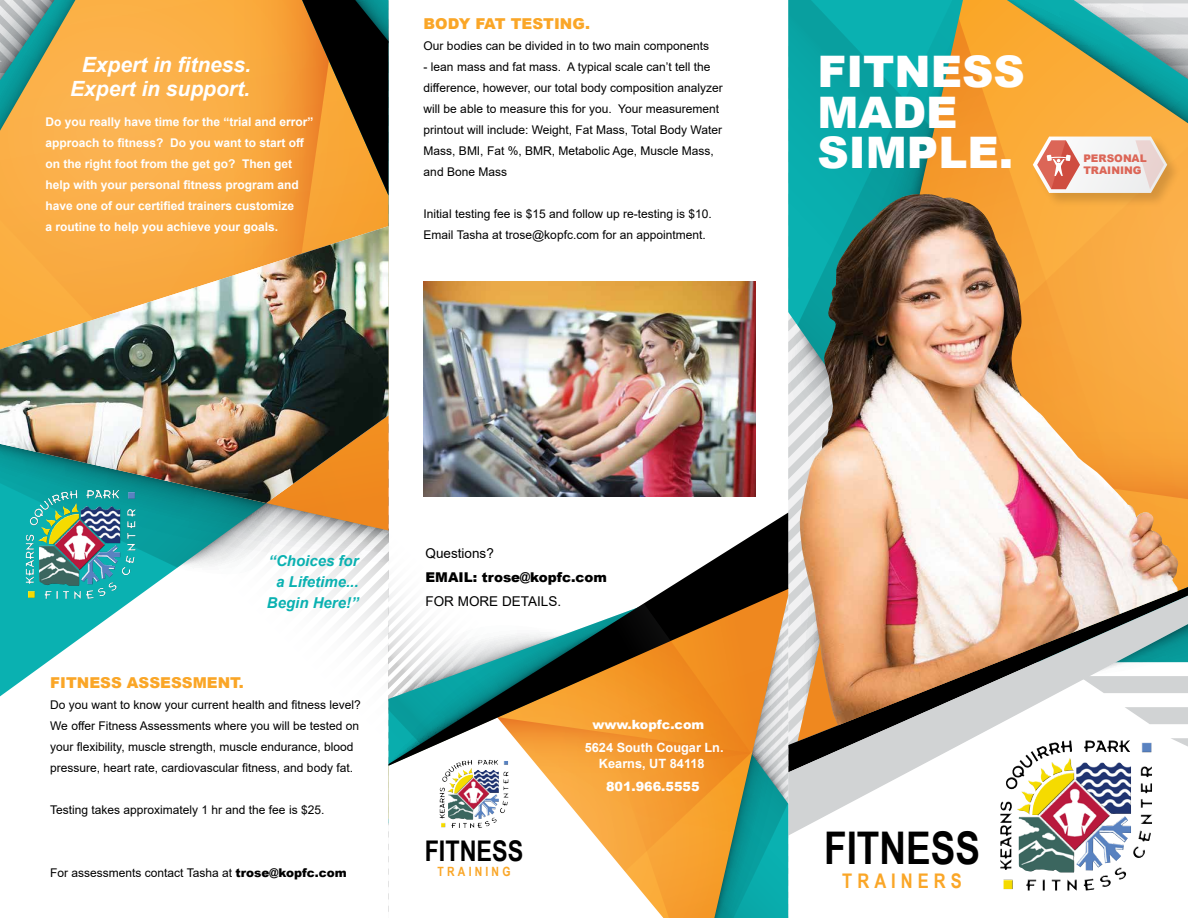
<style>
.page{position:relative;width:1188px;height:918px;background:#fff}
.page>*{position:absolute;margin:0;border:0;box-sizing:border-box;transform-origin:0 0}
.t1{font:700 45px "Arial Narrow";color:#000}
.t2{font:900 43.5px/40.5px "Arial";color:#fff}
.t3{font:700 28.5px "Arial Narrow";color:#000}
.t4{font:italic 700 21px/24px "Arial";color:#fff;text-align:center}
.t5{font:700 20.1px "Arial Narrow";letter-spacing:.25em;color:#faa627}
.t6{font:italic 700 15px/21px "Arial";color:#0ab1b1;text-align:right}
.t7{font:900 15px "Arial";color:#faa627}
.t8{font:13.5px "Arial";color:#000}
.t9{font:900 13.5px "Arial";color:#000}
.t10{font:700 12.75px/16.5px "Arial";color:#fff;text-align:center}
.t11{font:900 12.75px "Arial";color:#fff}
.t12{font:700 12.75px "Arial Narrow";letter-spacing:.25em;color:#faa627}
.t13{font:12px/21px "Arial";color:#000}
.t14{font:700 12px/21px "Arial";color:#fff}
.t15{font:900 10.5px/12px "Arial";color:#dc6657}
.s1{font-weight:900}
</style>
<div class="page">
<img style="left:0;top:0;width:1188px;height:918px">
<svg style="left:663px;top:766px;width:125px;height:152px;background:#8f9d60"></svg>
<svg style="left:388px;top:767px;width:275px;height:151px"></svg>
<svg style="left:388px;top:513px;width:400px;height:253px"></svg>
<svg style="left:388px;top:603px;width:283px;height:164px"></svg>
<img style="left:1036px;top:740px;width:115px;height:15px">
<img style="left:456px;top:760px;width:52px;height:7px">
<img style="left:424px;top:282px;width:332px;height:214px">
<img style="left:52px;top:490px;width:83px;height:11px">
<h3 class="t4" style="left:70px;top:53px;width:182px">Expert in fitness.<br>Expert in support.</h3>
<p class="t14" style="left:45px;top:112px;width:270px">Do you really have time for the “trial and error” approach to fitness? Do you want to start off on the right foot from the get go? Then get help with your personal fitness program and have one of our certified trainers customize<br>a routine to help you achieve your goals.</p>
<p class="t7" style="left:424px;top:13px;width:168px">BODY FAT TESTING.</p>
<p class="t13" style="left:424px;top:36px;width:287px">Our bodies can be divided in to two main components</p>
<p class="t13" style="left:424px;top:57px;width:301px">- lean mass and fat mass. A typical scale can’t tell the difference, however, our total body composition analyzer will be able to measure this for you. Your measurement printout will include: Weight, Fat Mass, Total Body Water Mass, BMI, Fat %, BMR, Metabolic Age, Muscle Mass, and Bone Mass</p>
<p class="t13" style="left:424px;top:204px;width:290px">Initial testing fee is $15 and follow up re-testing is $10.<br>Email Tasha at trose@kopfc.com for an appointment.</p>
<h2 class="t2" style="left:818px;top:50px;width:209px">FITNESS<br>MADE<br>SIMPLE.</h2>
<p class="t15" style="left:1083px;top:152px;width:65px">PERSONAL<br>TRAINING</p>
<p class="t6" style="left:267px;top:550px;width:93px">“Choices for a Lifetime...<br>Begin Here!”</p>
<p class="t7" style="left:50px;top:671px;width:195px">FITNESS ASSESSMENT.</p>
<p class="t13" style="left:50px;top:694px;width:312px">Do you want to know your current health and fitness level?<br>We offer Fitness Assessments where you will be tested on your flexibility, muscle strength, muscle endurance, blood pressure, heart rate, cardiovascular fitness, and body fat.</p>
<p class="t13" style="left:50px;top:799px;width:276px">Testing takes approximately 1 hr and the fee is $25.</p>
<p class="t13" style="left:50px;top:862px;width:298px">For assessments contact Tasha at <span class="s1">trose@kopfc.com</span></p>
<p class="t8" style="left:426px;top:544px;width:70px">Questions?</p>
<p class="t9" style="left:426px;top:568px;width:183px">EMAIL: trose@kopfc.com</p>
<p class="t8" style="left:426px;top:592px;width:137px">FOR MORE DETAILS.</p>
<h3 class="t3" style="left:425px;top:829px;width:100px">FITNESS</h3>
<p class="t12" style="left:438px;top:862px;width:74px">TRAINING</p>
<p class="t11" style="left:593px;top:715px;width:113px">www.kopfc.com</p>
<p class="t10" style="left:585px;top:739px;width:140px">5624 South Cougar Ln.<br>Kearns, UT 84118</p>
<p class="t11" style="left:606px;top:777px;width:95px">801.966.5555</p>
<h1 class="t1" style="left:824px;top:815px;width:157px">FITNESS</h1>
<h3 class="t5" style="left:842px;top:866px;width:121px">TRAINERS</h3>
</div>
